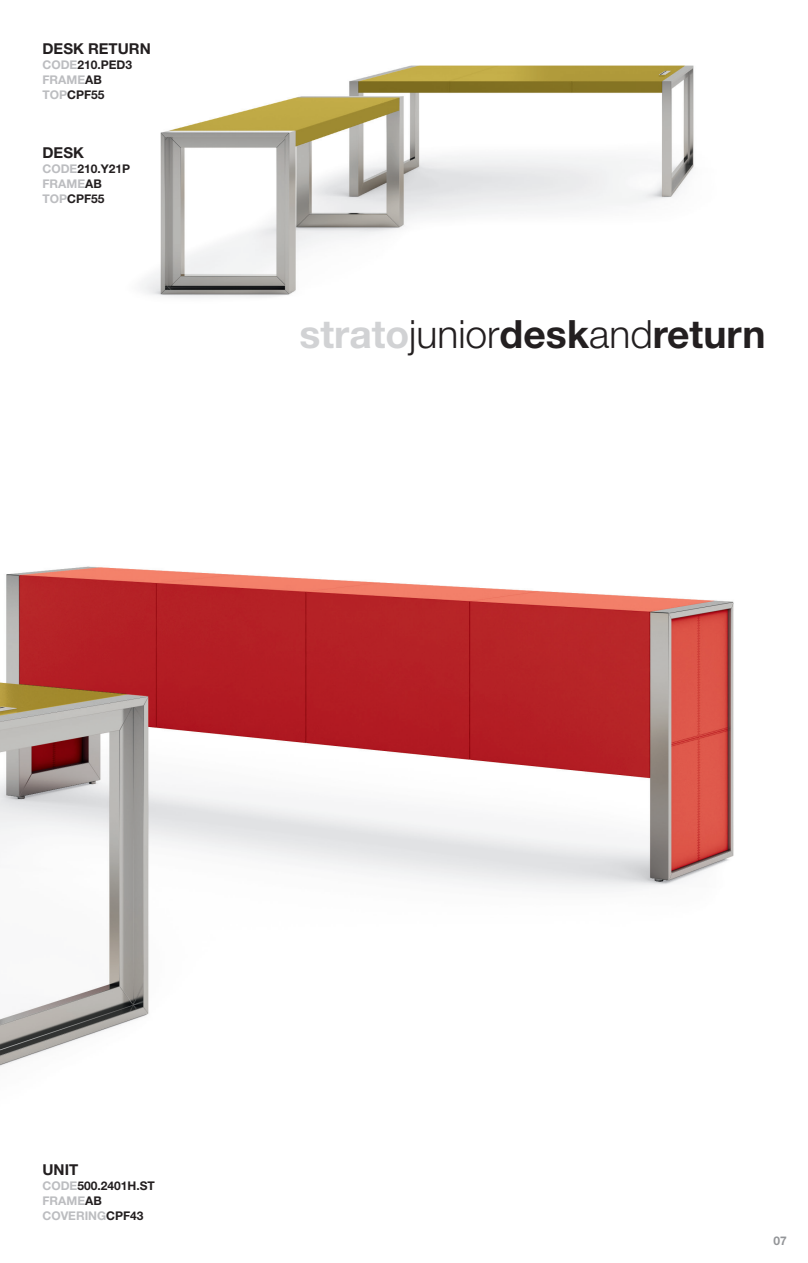
<style>
.page{position:relative;width:808px;height:1263px;background:#fff}
.page>*{position:absolute;margin:0;border:0;box-sizing:border-box;transform-origin:0 0}
.t1{font:700 39px "Helvetica Neue LT Std";color:#231f20}
.t2{font:700 15px "Helvetica Neue LT Std";color:#231f20}
.t3{font:700 12px/15px "Helvetica Neue LT Std";color:#231f20}
.t4{font:700 12px "Helvetica Neue LT Std";color:#939598}
.s1{color:#bcbdc0}
.s2{color:#d1d2d4}
.s3{font-weight:300}
</style>
<div class="page">
<img style="left:0;top:566px;width:734px;height:501px">
<img style="left:140px;top:65px;width:554px;height:233px">
<p class="t2" style="left:43px;top:40px;width:110px">DESK RETURN</p>
<p class="t3" style="left:43px;top:57px;width:91px"><span class="s1">CODE</span>210.PED3<br><span class="s1">FRAME</span>AB<br><span class="s1">TOP</span>CPF55</p>
<p class="t2" style="left:43px;top:144px;width:43px">DESK</p>
<p class="t3" style="left:43px;top:161px;width:89px"><span class="s1">CODE</span>210.Y21P<br><span class="s1">FRAME</span>AB<br><span class="s1">TOP</span>CPF55</p>
<h1 class="t1" style="left:299px;top:310px;width:467px"><span class="s2">strato</span><span class="s3">junior</span>desk<span class="s3">and</span>return</h1>
<p class="t2" style="left:43px;top:1161px;width:37px">UNIT</p>
<p class="t3" style="left:43px;top:1178px;width:114px"><span class="s1">CODE</span>500.2401H.ST<br><span class="s1">FRAME</span>AB<br><span class="s1">COVERING</span>CPF43</p>
<p class="t4" style="left:773px;top:1233px;width:15px">07</p>
</div>
